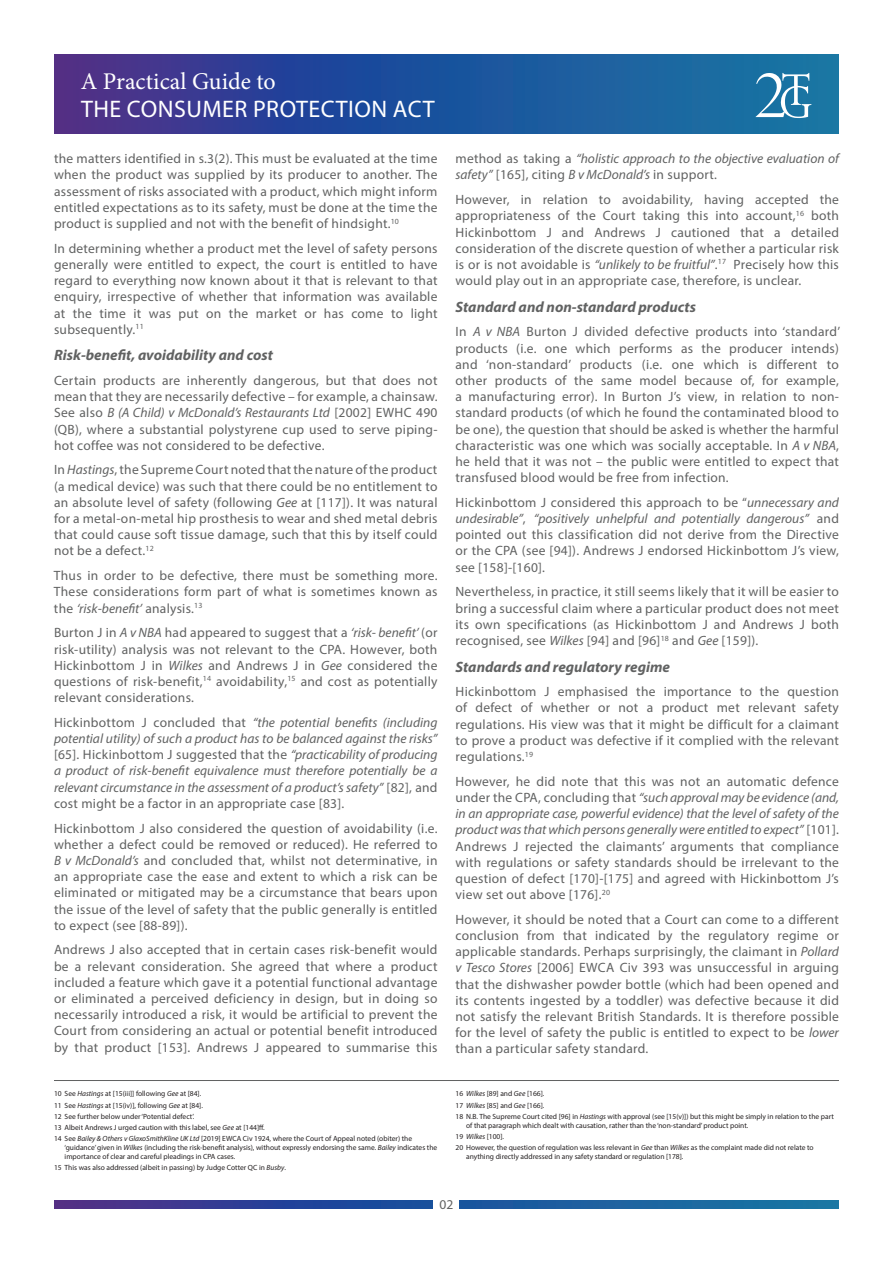
<style>
.page{position:relative;width:893px;height:1263px;background:#fff}
.page>*{position:absolute;margin:0;border:0;box-sizing:border-box;transform-origin:0 0}
.t1{font:24px "Myriad Pro";letter-spacing:.02em;color:#fff}
.t2{font:24px "Minion Pro";color:#fff}
.t3{font:italic 700 15px "Myriad Pro";color:#616262}
.t4{font:13.5px/16.2px "Myriad Pro";letter-spacing:.02em;color:#616262;text-align:justify}
.t5{font:italic 13.5px/16.2px "Myriad Pro";color:#616262;text-align:justify}
.t6{font:7.5px/11.1px "Myriad Pro";color:#231f20}
.s1{font-style:italic}
.s2{font-style:normal}
</style>
<div class="page">
<svg style="left:54px;top:1200px;width:785px;height:9px;background:#26529a"></svg>
<svg style="left:54px;top:54px;width:785px;height:80px;background:#265099"></svg>
<hr style="left:54px;top:1080px;width:785px;height:1px;background:#616262">
<svg style="left:755px;top:73px;width:56px;height:45px"></svg>
<div style="left:434px;top:1199px;width:25px;height:16px;background:#fff"></div>
<h1 class="t2" style="left:81px;top:65px;width:197px">A Practical Guide to</h1>
<h1 class="t1" style="left:81px;top:95px;width:355px">THE CONSUMER PROTECTION ACT</h1>
<p class="t4" style="left:54px;top:150px;width:385px">the matters identified in s.3(2). This must be evaluated at the time when the product was supplied by its producer to another. The assessment of risks associated with a product, which might inform entitled expectations as to its safety, must be done at the time the product is supplied and not with the benefit of hindsight.<sup>10</sup></p>
<p class="t4" style="left:54px;top:240px;width:385px">In determining whether a product met the level of safety persons generally were entitled to expect, the court is entitled to have regard to everything now known about it that is relevant to that enquiry, irrespective of whether that information was available at the time it was put on the market or has come to light subsequently.<sup>11</sup></p>
<p class="t3" style="left:54px;top:345px;width:221px">Risk-benefit, avoidability and cost</p>
<p class="t4" style="left:54px;top:372px;width:385px">Certain products are inherently dangerous, but that does not mean that they are necessarily defective – for example, a chainsaw.<br>See also <span class="s1">B (A Child) v McDonald’s Restaurants Ltd</span> [2002] EWHC 490 (QB), where a substantial polystyrene cup used to serve piping&shy;hot coffee was not considered to be defective.</p>
<p class="t4" style="left:54px;top:462px;width:385px">In <span class="s1">Hastings</span>, the Supreme Court noted that the nature of the product (a medical device) was such that there could be no entitlement to an absolute level of safety (following <span class="s1">Gee</span> at [117]). It was natural for a metal-on-metal hip prosthesis to wear and shed metal debris that could cause soft tissue damage, such that this by itself could not be a defect.<sup>12</sup></p>
<p class="t4" style="left:54px;top:567px;width:385px">Thus in order to be defective, there must be something more.<br>These considerations form part of what is sometimes known as the <span class="s1">‘risk-benefit’</span> analysis.<sup>13</sup></p>
<p class="t4" style="left:54px;top:624px;width:385px">Burton J in <span class="s1">A v NBA</span> had appeared to suggest that a <span class="s1">‘risk- benefit’</span> (or risk-utility) analysis was not relevant to the CPA. However, both Hickinbottom J in <span class="s1">Wilkes</span> and Andrews J in <span class="s1">Gee</span> considered the questions of risk-benefit,<sup>14</sup> avoidability,<sup>15</sup> and cost as potentially relevant considerations.</p>
<p class="t5" style="left:54px;top:714px;width:385px"><span class="s2">Hickinbottom J concluded that</span> “the potential benefits (including potential utility) of such a product has to be balanced against the risks” <span class="s2">[65]. Hickinbottom J suggested that the</span> “practicability of producing a product of risk-benefit equivalence must therefore potentially be a relevant circumstance in the assessment of a product’s safety” <span class="s2">[82], and cost might be a factor in an appropriate case [83].</span></p>
<p class="t4" style="left:54px;top:820px;width:385px">Hickinbottom J also considered the question of avoidability (i.e. whether a defect could be removed or reduced). He referred to <span class="s1">B v McDonald’s</span> and concluded that, whilst not determinative, in an appropriate case the ease and extent to which a risk can be eliminated or mitigated may be a circumstance that bears upon the issue of the level of safety that the public generally is entitled to expect (see [88-89]).</p>
<p class="t4" style="left:54px;top:941px;width:385px">Andrews J also accepted that in certain cases risk-benefit would be a relevant consideration. She agreed that where a product included a feature which gave it a potential functional advantage or eliminated a perceived deficiency in design, but in doing so necessarily introduced a risk, it would be artificial to prevent the Court from considering an actual or potential benefit introduced by that product [153]. Andrews J appeared to summarise this</p>
<p class="t6" style="left:54px;top:1088px;width:360px">10 See <span class="s1">Hastings</span> at [15(iii]] following <span class="s1">Gee</span> at [84].<br>11 See <span class="s1">Hastings</span> at [15(iv)], following <span class="s1">Gee</span> at [84].<br>12 See further below under ‘Potential defect’.<br>13 Albeit Andrews J urged caution with this label, see <span class="s1">Gee</span> at [144]ff.<br>14 See <span class="s1">Bailey &amp; Others v GlaxoSmithKline UK Ltd</span> [2019] EWCA Civ 1924, where the Court of Appeal noted (obiter) the</p>
<p class="t6" style="left:65px;top:1143px;width:374px;line-height:9px">‘guidance’ given in <span class="s1">Wilkes</span> (including the risk-benefit analysis), without expressly endorsing the same. <span class="s1">Bailey</span> indicates the importance of clear and careful pleadings in CPA cases.</p>
<p class="t6" style="left:54px;top:1162px;width:233px">15 This was also addressed (albeit in passing) by Judge Cotter QC in <span class="s1">Busby</span>.</p>
<p class="t5" style="left:455px;top:150px;width:385px"><span class="s2">method as taking a</span> “holistic approach to the objective evaluation of safety” <span class="s2">[165], citing</span> B v McDonald’s <span class="s2">in support.</span></p>
<p class="t4" style="left:455px;top:191px;width:385px">However, in relation to avoidability, having accepted the appropriateness of the Court taking this into account,<sup>16</sup> both Hickinbottom J and Andrews J cautioned that a detailed consideration of the discrete question of whether a particular risk is or is not avoidable is <span class="s1">“unlikely to be fruitful”</span>.<sup>17</sup> Precisely how this would play out in an appropriate case, therefore, is unclear.</p>
<p class="t3" style="left:455px;top:297px;width:242px">Standard and non-standard products</p>
<p class="t4" style="left:455px;top:323px;width:386px">In <span class="s1">A v NBA</span> Burton J divided defective products into ‘standard’ products (i.e. one which performs as the producer intends) and ‘non-standard’ products (i.e. one which is different to other products of the same model because of, for example, a manufacturing error). In Burton J’s view, in relation to non&shy;standard products (of which he found the contaminated blood to be one), the question that should be asked is whether the harmful characteristic was one which was socially acceptable. In <span class="s1">A v NBA</span>, he held that it was not – the public were entitled to expect that transfused blood would be free from infection.</p>
<p class="t4" style="left:455px;top:494px;width:385px">Hickinbottom J considered this approach to be “<span class="s1">unnecessary and undesirable”</span>, <span class="s1">“positively unhelpful and potentially dangerous”</span> and pointed out this classification did not derive from the Directive or the CPA (see [94]). Andrews J endorsed Hickinbottom J’s view, see [158]-[160].</p>
<p class="t4" style="left:455px;top:583px;width:385px">Nevertheless, in practice, it still seems likely that it will be easier to bring a successful claim where a particular product does not meet its own specifications (as Hickinbottom J and Andrews J both recognised, see <span class="s1">Wilkes</span> [94] and [96]<sup>18</sup> and <span class="s1">Gee</span> [159]).</p>
<p class="t3" style="left:455px;top:657px;width:216px">Standards and regulatory regime</p>
<p class="t4" style="left:455px;top:683px;width:385px">Hickinbottom J emphasised the importance to the question of defect of whether or not a product met relevant safety regulations. His view was that it might be difficult for a claimant to prove a product was defective if it complied with the relevant regulations.<sup>19</sup></p>
<p class="t4" style="left:455px;top:773px;width:385px">However, he did note that this was not an automatic defence under the CPA, concluding that <span class="s1">“such approval may be evidence (and, in an appropriate case, powerful evidence) that the level of safety of the product was that which persons generally were entitled to expect”</span> [101].<br>Andrews J rejected the claimants’ arguments that compliance with regulations or safety standards should be irrelevant to the question of defect [170]-[175] and agreed with Hickinbottom J’s view set out above [176].<sup>20</sup></p>
<p class="t4" style="left:455px;top:911px;width:385px">However, it should be noted that a Court can come to a different conclusion from that indicated by the regulatory regime or applicable standards. Perhaps surprisingly, the claimant in <span class="s1">Pollard v Tesco Stores</span> [2006] EWCA Civ 393 was unsuccessful in arguing that the dishwasher powder bottle (which had been opened and its contents ingested by a toddler) was defective because it did not satisfy the relevant British Standards. It is therefore possible for the level of safety the public is entitled to expect to be <span class="s1">lower </span>than a particular safety standard.</p>
<p class="t6" style="left:455px;top:1088px;width:380px">16 <span class="s1">Wilkes</span> [89] and <span class="s1">Gee</span> [166].<br>17 <span class="s1">Wilkes</span> [85] and <span class="s1">Gee</span> [166].<br>18 N.B. The Supreme Court cited [96] in <span class="s1">Hastings</span> with approval (see [15(v)]) but this might be simply in relation to the part</p>
<p class="t6" style="left:455px;top:1119px;width:360px;text-indent:11px">of that paragraph which dealt with causation, rather than the ‘non-standard’ product point.<br>19 <span class="s1">Wilkes</span> [100].<br>20 However, the question of regulation was less relevant in <span class="s1">Gee</span> than <span class="s1">Wilkes</span> as the complaint made did not relate to</p>
<p class="t6" style="left:466px;top:1151px;width:219px">anything directly addressed in any safety standard or regulation [178].</p>
<p class="t4" style="left:439px;top:1196px;width:16px">02</p>
</div>
